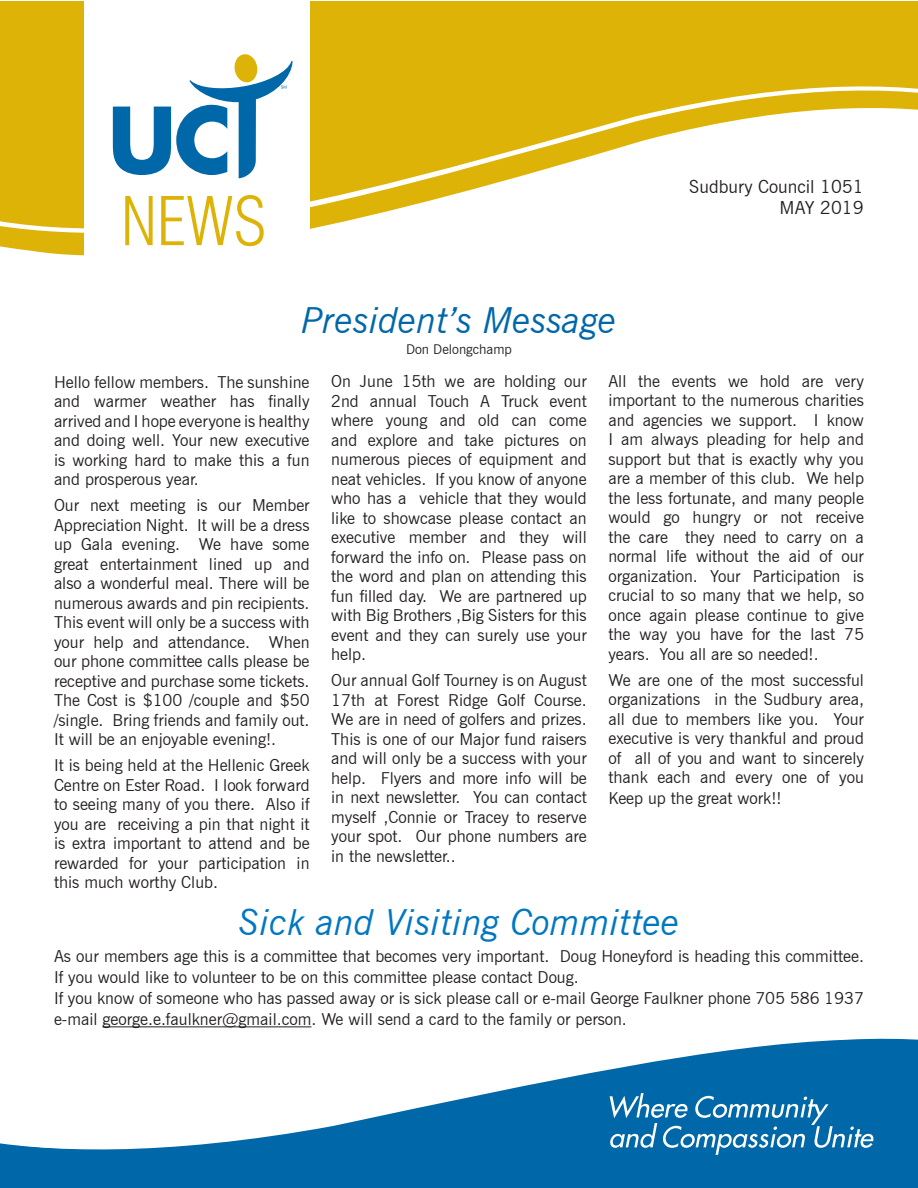
<style>
.page{position:relative;width:918px;height:1188px;background:#fff}
.page>*{position:absolute;margin:0;border:0;box-sizing:border-box;transform-origin:0 0}
.Headline{font:300 condensed 66px "Swiss 721 BT";color:#deb308}
.Headline-2{font:italic 36px "News Gothic BT";color:#0077c0}
.Headline-3{font:italic 36px "News Gothic BT";color:#0068a9}
.Headline-4{font:18px "News Gothic BT";color:#231f20}
.Headline-5{font:16.5px/19.5px "News Gothic BT";color:#231f20;text-align:justify}
.Headline-6{font:13.5px "News Gothic BT";color:#231f20}
</style>
<div class="page">
<div style="left:0;top:1173px;width:918px;height:15px;background:#0068a9"></div>
<div style="left:0;top:1157px;width:918px;height:16px;background:#0068a9"></div>
<svg style="left:0;top:1038px;width:918px;height:119px"></svg>
<div style="left:662px;top:1066px;width:256px;height:90px;background:#0068a9"></div>
<svg style="left:0;top:234px;width:84px;height:22px;fill:#deb308"></svg>
<svg style="left:0;top:85px;width:918px;height:149px"></svg>
<div style="left:0;top:78px;width:315px;height:116px;background:#deb308"></div>
<div style="left:0;top:1px;width:918px;height:84px;background:#deb308"></div>
<div style="left:84px;top:0;width:226px;height:284px;background:#fff"></div>
<svg style="left:113px;top:54px;width:180px;height:124px"></svg>
<svg style="left:610px;top:1093px;width:263px;height:62px"></svg>
<hr style="left:103px;top:1026px;width:208px;height:1px;background:#231f20">
<p class="Headline" style="left:121px;top:182px;width:148px">NEWS</p>
<p class="Headline-3" style="left:301px;top:298px;width:317px">President’s Message</p>
<p class="Headline-6" style="left:406px;top:341px;width:107px">Don Delongchamp</p>
<p class="Headline-4" style="left:689px;top:176px;width:176px">Sudbury Council 1051</p>
<p class="Headline-4" style="left:780px;top:197px;width:85px">MAY 2019</p>
<p class="Headline-5" style="left:54px;top:372px;width:257px">Hello fellow members. The sunshine and warmer weather has finally arrived and I hope everyone is healthy and doing well. Your new executive is working hard to make this a fun and prosperous year.</p>
<p class="Headline-5" style="left:54px;top:496px;width:257px">Our next meeting is our Member Appreciation Night. It will be a dress up Gala evening. We have some great entertainment lined up and also a wonderful meal. There will be numerous awards and pin recipients.<br>This event will only be a success with your help and attendance. When our phone committee calls please be receptive and purchase some tickets.<br>The Cost is $100 /couple and $50 /single. Bring friends and family out.<br>It will be an enjoyable evening!.</p>
<p class="Headline-5" style="left:54px;top:755px;width:257px">It is being held at the Hellenic Greek Centre on Ester Road. I look forward to seeing many of you there. Also if you are receiving a pin that night it is extra important to attend and be rewarded for your participation in this much worthy Club.</p>
<p class="Headline-5" style="left:331px;top:371px;width:257px">On June 15th we are holding our 2nd annual Touch A Truck event where young and old can come and explore and take pictures on numerous pieces of equipment and neat vehicles. If you know of anyone who has a vehicle that they would like to showcase please contact an executive member and they will forward the info on. Please pass on the word and plan on attending this fun filled day. We are partnered up with Big Brothers ,Big Sisters for this event and they can surely use your help.</p>
<p class="Headline-5" style="left:331px;top:670px;width:257px">Our annual Golf Tourney is on August 17th at Forest Ridge Golf Course.<br>We are in need of golfers and prizes.<br>This is one of our Major fund raisers and will only be a success with your help. Flyers and more info will be in next newsletter. You can contact myself ,Connie or Tracey to reserve your spot. Our phone numbers are in the newsletter..</p>
<p class="Headline-5" style="left:608px;top:371px;width:257px">All the events we hold are very important to the numerous charities and agencies we support. I know I am always pleading for help and support but that is exactly why you are a member of this club. We help the less fortunate, and many people would go hungry or not receive the care they need to carry on a normal life without the aid of our organization. Your Participation is crucial to so many that we help, so once again please continue to give the way you have for the last 75 years. You all are so needed!.</p>
<p class="Headline-5" style="left:608px;top:670px;width:257px">We are one of the most successful organizations in the Sudbury area, all due to members like you. Your executive is very thankful and proud of all of you and want to sincerely thank each and every one of you</p>
<p class="Headline-5" style="left:608px;top:788px;width:175px">Keep up the great work!!</p>
<p class="Headline-2" style="left:238px;top:900px;width:443px">Sick and Visiting Committee</p>
<p class="Headline-5" style="left:54px;top:946px;width:812px;line-height:21px">As our members age this is a committee that becomes very important. Doug Honeyford is heading this committee.<br>If you would like to volunteer to be on this committee please contact Doug.</p>
<p class="Headline-5" style="left:54px;top:988px;width:811px;line-height:21px">If you know of someone who has passed away or is sick please call or e-mail George Faulkner phone 705 586 1937 e-mail george.e.faulkner@gmail.com. We will send a card to the family or person.</p>
</div>
